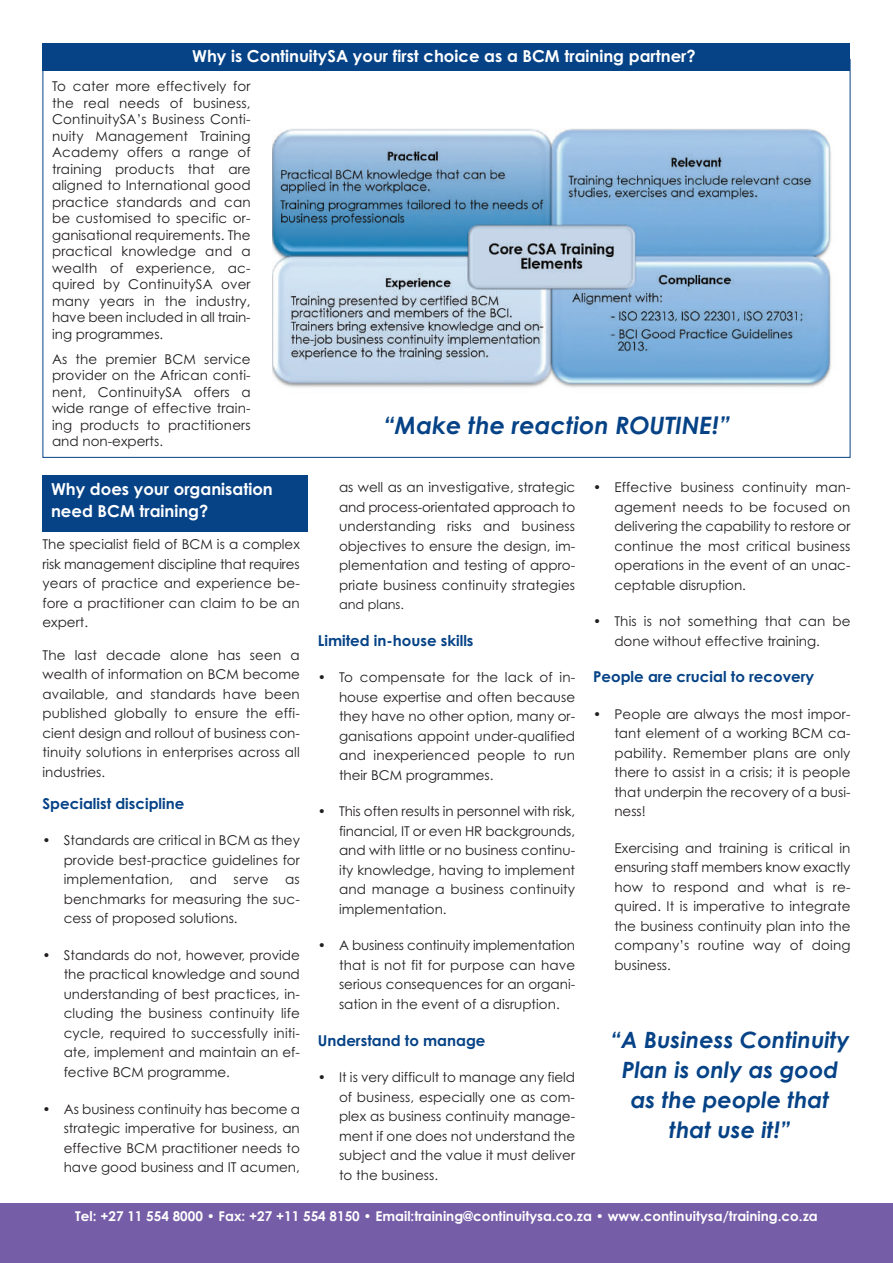
<style>
.page{position:relative;width:893px;height:1263px;background:#fff}
.page>*{position:absolute;margin:0;border:0;box-sizing:border-box;transform-origin:0 0}
.t1{font:italic 700 24px "Century Gothic";color:#054286}
.t2{font:italic 700 22.5px/30px "Century Gothic";color:#054286;text-align:center}
.t3{font:700 16.5px/22.5px "Century Gothic";color:#fff}
.t4{font:700 15px "Century Gothic";color:#054286}
.t5{font:13.5px/19.5px "Century Gothic";color:#231f20;text-align:justify}
.t6{font:700 13.5px "Century Gothic";color:#fff}
.t7{font:12.75px "Century Gothic";color:#231f20}
</style>
<div class="page">
<div style="left:43px;top:43px;width:807px;height:28px;background:#054286"></div>
<div style="left:43px;top:475px;width:265px;height:56px;background:#054286"></div>
<img style="left:272px;top:129px;width:559px;height:259px">
<div style="left:0;top:1203px;width:893px;height:60px;background:#765da7"></div>
<p class="t3" style="left:192px;top:46px;width:505px">Why is ContinuitySA your first choice as a BCM training partner?</p>
<p class="t5" style="left:52px;top:80px;width:200px;line-height:16.5px">To cater more effectively for the real needs of business, ContinuitySA’s Business Conti&shy;nuity Management Training Academy offers a range of training products that are aligned to International good practice standards and can be customised to specific or&shy;ganisational requirements. The practical knowledge and a wealth of experience, ac&shy;quired by ContinuitySA over many years in the industry, have been included in all train&shy;ing programmes.</p>
<p class="t5" style="left:52px;top:352px;width:200px;line-height:16.5px">As the premier BCM service provider on the African conti&shy;nent, ContinuitySA offers a wide range of effective train&shy;ing products to practitioners and non-experts.</p>
<p class="t3" style="left:51px;top:479px;width:223px">Why does your organisation need BCM training?</p>
<p class="t5" style="left:43px;top:536px;width:259px">The specialist field of BCM is a complex risk management discipline that requires years of practice and experience be&shy;fore a practitioner can claim to be an expert.</p>
<p class="t5" style="left:43px;top:646px;width:259px">The last decade alone has seen a wealth of information on BCM become available, and standards have been published globally to ensure the effi&shy;cient design and rollout of business con&shy;tinuity solutions in enterprises across all industries.</p>
<p class="t4" style="left:43px;top:798px;width:143px">Specialist discipline</p>
<p class="t5" style="left:64px;top:832px;width:238px;text-indent:-21px">• Standards are critical in BCM as they provide best-practice guidelines for implementation, and serve as benchmarks for measuring the suc&shy;cess of proposed solutions.</p>
<p class="t5" style="left:64px;top:947px;width:238px;text-indent:-21px">• Standards do not, however, provide the practical knowledge and sound understanding of best practices, in&shy;cluding the business continuity life cycle, required to successfully initi&shy;ate, implement and maintain an ef&shy;fective BCM programme.</p>
<p class="t5" style="left:64px;top:1100px;width:238px;text-indent:-21px">• As business continuity has become a strategic imperative for business, an effective BCM practitioner needs to have good business and IT acumen,</p>
<h1 class="t1" style="left:383px;top:417px;width:349px">“Make the reaction ROUTINE!”</h1>
<p class="t5" style="left:339px;top:479px;width:238px">as well as an investigative, strategic and process-orientated approach to understanding risks and business objectives to ensure the design, im&shy;plementation and testing of appro&shy;priate business continuity strategies</p>
<p class="t7" style="left:339px;top:600px;width:66px">and plans.</p>
<p class="t4" style="left:318px;top:635px;width:157px">Limited in-house skills</p>
<p class="t5" style="left:339px;top:669px;width:238px;text-indent:-21px">• To compensate for the lack of in&shy;house expertise and often because they have no other option, many or&shy;ganisations appoint under-qualified and inexperienced people to run their BCM programmes.</p>
<p class="t5" style="left:339px;top:803px;width:238px;text-indent:-21px">• This often results in personnel with risk, financial, IT or even HR backgrounds, and with little or no business continu&shy;ity knowledge, having to implement and manage a business continuity implementation.</p>
<p class="t5" style="left:339px;top:937px;width:238px;text-indent:-21px">• A business continuity implementation that is not fit for purpose can have serious consequences for an organi&shy;sation in the event of a disruption.</p>
<p class="t4" style="left:318px;top:1034px;width:169px">Understand to manage</p>
<p class="t5" style="left:339px;top:1069px;width:238px;text-indent:-21px">• It is very difficult to manage any field of business, especially one as com&shy;plex as business continuity manage&shy;ment if one does not understand the subject and the value it must deliver to the business.</p>
<p class="t5" style="left:614px;top:479px;width:238px;text-indent:-21px">• Effective business continuity man&shy;agement needs to be focused on delivering the capability to restore or continue the most critical business operations in the event of an unac&shy;ceptable disruption.</p>
<p class="t5" style="left:614px;top:613px;width:238px;text-indent:-21px">• This is not something that can be done without effective training.</p>
<p class="t4" style="left:593px;top:671px;width:223px">People are crucial to recovery</p>
<p class="t5" style="left:614px;top:706px;width:238px;text-indent:-21px">• People are always the most impor&shy;tant element of a working BCM ca&shy;pability. Remember plans are only there to assist in a crisis; it is people that underpin the recovery of a busi&shy;ness!</p>
<p class="t5" style="left:614px;top:840px;width:238px">Exercising and training is critical in ensuring staff members know exactly how to respond and what is re&shy;quired. It is imperative to integrate the business continuity plan into the company’s routine way of doing business.</p>
<h2 class="t2" style="left:610px;top:1027px;width:241px">“A Business Continuity<br>Plan is only as good as the people that that use it!”</h2>
<p class="t6" style="left:75px;top:1211px;width:744px">Tel: +27 11 554 8000 • Fax: +27 +11 554 8150 • Email:training@continuitysa.co.za • www.continuitysa/training.co.za</p>
</div>
